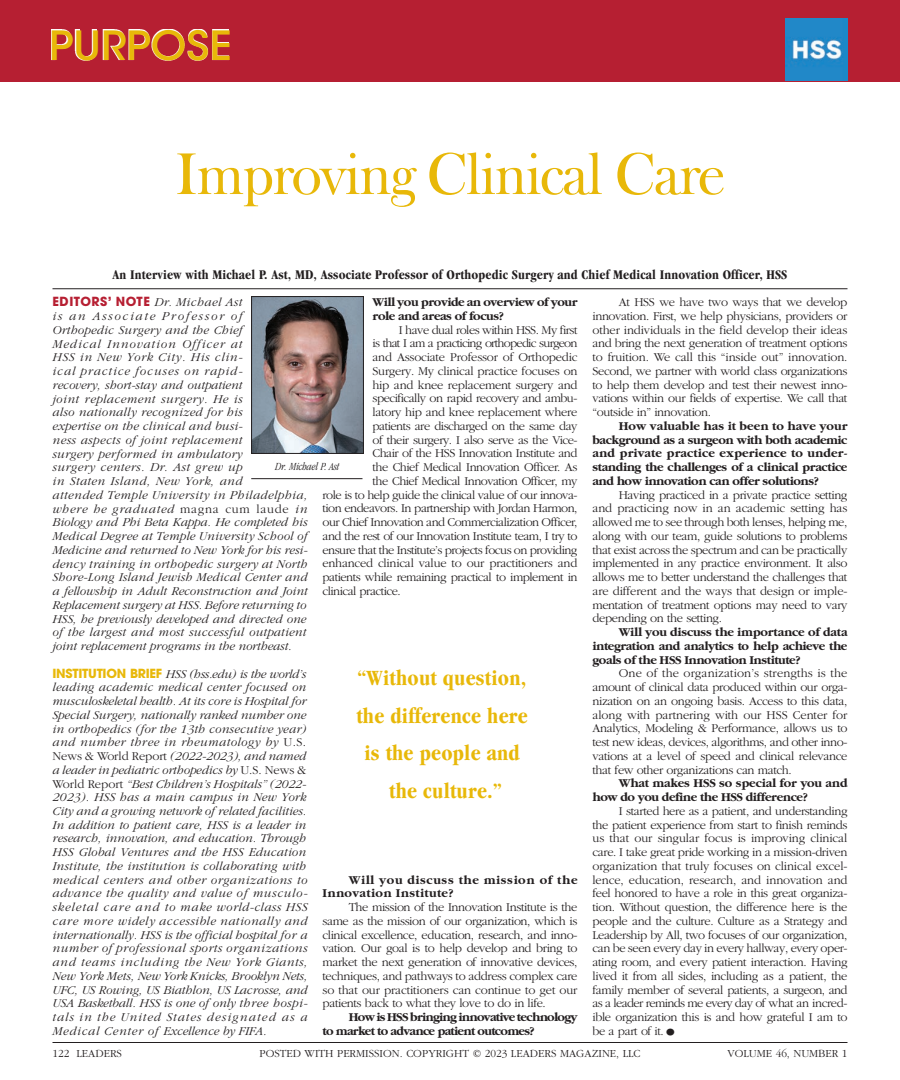
<style>
.page{position:relative;width:900px;height:1080px;background:#fff}
.page>*{position:absolute;margin:0;border:0;box-sizing:border-box;transform-origin:0 0}
.t1{font:60px "Frys Baskerville BT";letter-spacing:-.04em;color:#e8b809}
.t2{font:500 40px "ITC Avant Garde Std";color:#e8b809;scale:1.05 1}
.t3{font:700 condensed 22.5px/37.5px "Garamond";letter-spacing:.01em;color:#e8b809;text-align:center}
.t4{font:700 condensed 13.75px "Garamond";letter-spacing:.01em;color:#231f20}
.t5{font:300 12.5px/13.8px "Garamond";letter-spacing:-.04em;color:#231f20;text-align:justify}
.t6{font:italic 300 12.5px/13.8px "Garamond";letter-spacing:.02em;color:#231f20}
.t7{font:700 12.5px/13.8px "Garamond";letter-spacing:-.03em;color:#231f20;text-align:justify}
.t8{font:300 12.5px "Garamond";letter-spacing:-.02em;color:#231f20}
.t9{font:700 12.5px/13.8px "Garamond";letter-spacing:-.05em;color:#231f20}
.t10{font:700 12.5px/13.8px "Garamond";letter-spacing:-.01em;color:#231f20}
.t11{font:700 12.5px/13.8px "Garamond";letter-spacing:.05em;color:#231f20}
.t12{font:300 12.5px "Garamond";letter-spacing:-.06em;color:#231f20}
.t13{font:300 12.5px "Garamond";letter-spacing:-.015em;color:#231f20}
.t14{font:300 11.25px "Garamond";color:#231f20}
.t15{font:italic 300 condensed 11.25px "Garamond";color:#231f20}
.s1{font-family:"ITC Avant Garde Pro";font-weight:700;font-style:normal;color:#b61f32}
.s2{font-style:normal}
.s3{font-family:"ITC Avant Garde Pro";font-weight:700;font-style:normal;color:#e8b809}
.s4{font-size:22.5px}
</style>
<div class="page">
<div style="left:0;top:0;width:900px;height:81px;background:#b61f32"></div>
<img style="left:51px;top:29px;width:178px;height:31px">
<img style="left:253px;top:298px;width:109px;height:154px">
<div style="left:251px;top:296px;width:113px;height:158px;border:1px solid #231f20"></div>
<hr style="left:251px;top:478px;width:111px;height:1px;background:#231f20">
<hr style="left:52px;top:288px;width:796px;height:1px;background:#231f20">
<img style="left:786px;top:19px;width:61px;height:62px">
<hr style="left:52px;top:1042px;width:796px;height:1px;background:#231f20">
<h2 class="t2" style="left:49px;top:21px;width:175px">PURPOSE</h2>
<h1 class="t1" style="left:175px;top:136px;width:552px">Improving Clinical Care</h1>
<p class="t4" style="left:113px;top:267px;width:676px">An Interview with Michael P. Ast, MD, Associate Professor of Orthopedic Surgery and Chief Medical Innovation Officer, HSS</p>
<p class="t6" style="left:52px;top:296px;width:257px"><span class="s1">EDITORS’ NOTE</span> Dr. Michael Ast<br>is an Associate Professor of<br>Orthopedic Surgery and the Chief<br>Medical Innovation Officer at<br>HSS in New York City. His clin-<br>ical practice focuses on rapid-<br>recovery, short-stay and outpatient<br>joint replacement surgery. He is<br>also nationally recognized for his<br>expertise on the clinical and busi-<br>ness aspects of joint replacement<br>surgery performed in ambulatory<br>surgery centers. Dr. Ast grew up<br>in Staten Island, New York, and<br>attended Temple University in Philadelphia, where he graduated <span class="s2">magna cum laude</span> in Biology and Phi Beta Kappa. He completed his Medical Degree at Temple University School of Medicine and returned to New York for his resi&shy;dency training in orthopedic surgery at North Shore-Long Island Jewish Medical Center and a fellowship in Adult Reconstruction and Joint Replacement surgery at HSS. Before returning to HSS, he previously developed and directed one of the largest and most successful outpatient joint replacement programs in the northeast.</p>
<p class="t6" style="left:52px;top:667px;width:257px;text-align:justify"><span class="s3">INSTITUTION BRIEF</span> HSS (hss.edu) is the world’s leading academic medical center focused on musculoskeletal health. At its core is Hospital for Special Surgery, nationally ranked number one in orthopedics (for the 13th consecutive year) and number three in rheumatology by <span class="s2">U.S.<br>News &amp; World Report</span> (2022-2023), and named a leader in pediatric orthopedics by <span class="s2">U.S. News &amp; World Report</span> “Best Children’s Hospitals” (2022- 2023). HSS has a main campus in New York City and a growing network of related facilities.<br>In addition to patient care, HSS is a leader in research, innovation, and education. Through HSS Global Ventures and the HSS Education Institute, the institution is collaborating with medical centers and other organizations to advance the quality and value of musculo&shy;skeletal care and to make world-class HSS care more widely accessible nationally and internationally. HSS is the official hospital for a number of professional sports organizations and teams including the New York Giants, New York Mets, New York Knicks, Brooklyn Nets, UFC, US Rowing, US Biathlon, US Lacrosse, and USA Basketball. HSS is one of only three hospi&shy;tals in the United States designated as a Medical Center of Excellence by FIFA.</p>
<p class="t7" style="left:372px;top:296px;width:207px">Will you provide an overview of your role and areas of focus?</p>
<p class="t5" style="left:399px;top:323px;width:180px">I have dual roles within HSS. My first</p>
<p class="t12" style="left:372px;top:337px;width:207px">is that I am a practicing orthopedic surgeon</p>
<p class="t13" style="left:372px;top:351px;width:207px">and Associate Professor of Orthopedic</p>
<p class="t8" style="left:372px;top:364px;width:206px">Surgery. My clinical practice focuses on</p>
<p class="t8" style="left:372px;top:378px;width:207px">hip and knee replacement surgery and</p>
<p class="t5" style="left:372px;top:392px;width:206px">specifically on rapid recovery and ambu-</p>
<p class="t8" style="left:372px;top:406px;width:207px">latory hip and knee replacement where</p>
<p class="t5" style="left:372px;top:419px;width:207px">patients are discharged on the same day</p>
<p class="t5" style="left:372px;top:433px;width:207px">of their surgery. I also serve as the Vice-</p>
<p class="t5" style="left:372px;top:447px;width:206px">Chair of the HSS Innovation Institute and</p>
<p class="t5" style="left:372px;top:461px;width:206px">the Chief Medical Innovation Officer. As</p>
<p class="t5" style="left:372px;top:474px;width:207px">the Chief Medical Innovation Officer, my</p>
<p class="t5" style="left:322px;top:488px;width:257px">role is to help guide the clinical value of our innova-</p>
<p class="t5" style="left:322px;top:502px;width:256px">tion endeavors. In partnership with Jordan Harmon,</p>
<p class="t5" style="left:322px;top:516px;width:257px">our Chief Innovation and Commercialization Officer,</p>
<p class="t5" style="left:322px;top:529px;width:257px">and the rest of our Innovation Institute team, I try to</p>
<p class="t5" style="left:322px;top:543px;width:256px">ensure that the Institute’s projects focus on providing</p>
<p class="t8" style="left:322px;top:557px;width:256px">enhanced clinical value to our practitioners and</p>
<p class="t5" style="left:322px;top:571px;width:257px">patients while remaining practical to implement in</p>
<p class="t5" style="left:322px;top:584px;width:80px">clinical practice.</p>
<p class="t15" style="left:275px;top:460px;width:66px">Dr. Michael P. Ast</p>
<h3 class="t3" style="left:356px;top:659px;width:173px">“Without question, the difference here is the people and the culture.”</h3>
<p class="t11" style="left:322px;top:873px;width:257px;text-indent:26px">Will you discuss the mission of the<br>Innovation Institute?</p>
<p class="t5" style="left:322px;top:901px;width:257px;text-indent:26px">The mission of the Innovation Institute is the same as the mission of our organization, which is clinical excellence, education, research, and inno&shy;vation. Our goal is to help develop and bring to market the next generation of innovative devices, techniques, and pathways to address complex care so that our practitioners can continue to get our patients back to what they love to do in life.</p>
<p class="t9" style="left:322px;top:1011px;width:256px;text-indent:26px">How is HSS bringing innovative technology to market to advance patient outcomes?</p>
<p class="t5" style="left:592px;top:296px;width:257px;text-indent:26px">At HSS we have two ways that we develop innovation. First, we help physicians, providers or other individuals in the field develop their ideas and bring the next generation of treatment options to fruition. We call this “inside out” innovation.<br>Second, we partner with world class organizations to help them develop and test their newest inno&shy;vations within our fields of expertise. We call that “outside in” innovation.</p>
<p class="t7" style="left:592px;top:419px;width:257px;text-indent:26px">How valuable has it been to have your background as a surgeon with both academic and private practice experience to under&shy;standing the challenges of a clinical practice and how innovation can offer solutions?</p>
<p class="t5" style="left:592px;top:488px;width:257px;text-indent:26px">Having practiced in a private practice setting and practicing now in an academic setting has allowed me to see through both lenses, helping me, along with our team, guide solutions to problems that exist across the spectrum and can be practically implemented in any practice environment. It also allows me to better understand the challenges that are different and the ways that design or imple&shy;mentation of treatment options may need to vary depending on the setting.</p>
<p class="t7" style="left:592px;top:626px;width:257px;text-indent:26px">Will you discuss the importance of data integration and analytics to help achieve the goals of the HSS Innovation Institute?</p>
<p class="t5" style="left:592px;top:667px;width:257px;text-indent:26px">One of the organization’s strengths is the amount of clinical data produced within our orga&shy;nization on an ongoing basis. Access to this data, along with partnering with our HSS Center for Analytics, Modeling &amp; Performance, allows us to test new ideas, devices, algorithms, and other inno&shy;vations at a level of speed and clinical relevance that few other organizations can match.</p>
<p class="t10" style="left:592px;top:777px;width:257px;text-indent:26px">What makes HSS so special for you and how do you define the HSS difference?</p>
<p class="t5" style="left:592px;top:804px;width:257px;text-indent:26px">I started here as a patient, and understanding the patient experience from start to finish reminds us that our singular focus is improving clinical care. I take great pride working in a mission-driven organization that truly focuses on clinical excel&shy;lence, education, research, and innovation and feel honored to have a role in this great organiza&shy;tion. Without question, the difference here is the people and the culture. Culture as a Strategy and Leadership by All, two focuses of our organization, can be seen every day in every hallway, every oper&shy;ating room, and every patient interaction. Having lived it from all sides, including as a patient, the family member of several patients, a surgeon, and as a leader reminds me every day of what an incred&shy;ible organization this is and how grateful I am to be a part of it.<span class="s4">•</span></p>
<p class="t14" style="left:52px;top:1048px;width:71px">122 LEADERS</p>
<p class="t14" style="left:259px;top:1048px;width:383px">POSTED WITH PERMISSION. COPYRIGHT © 2023 LEADERS MAGAZINE, LLC</p>
<p class="t14" style="left:728px;top:1048px;width:121px">VOLUME 46, NUMBER 1</p>
</div>
